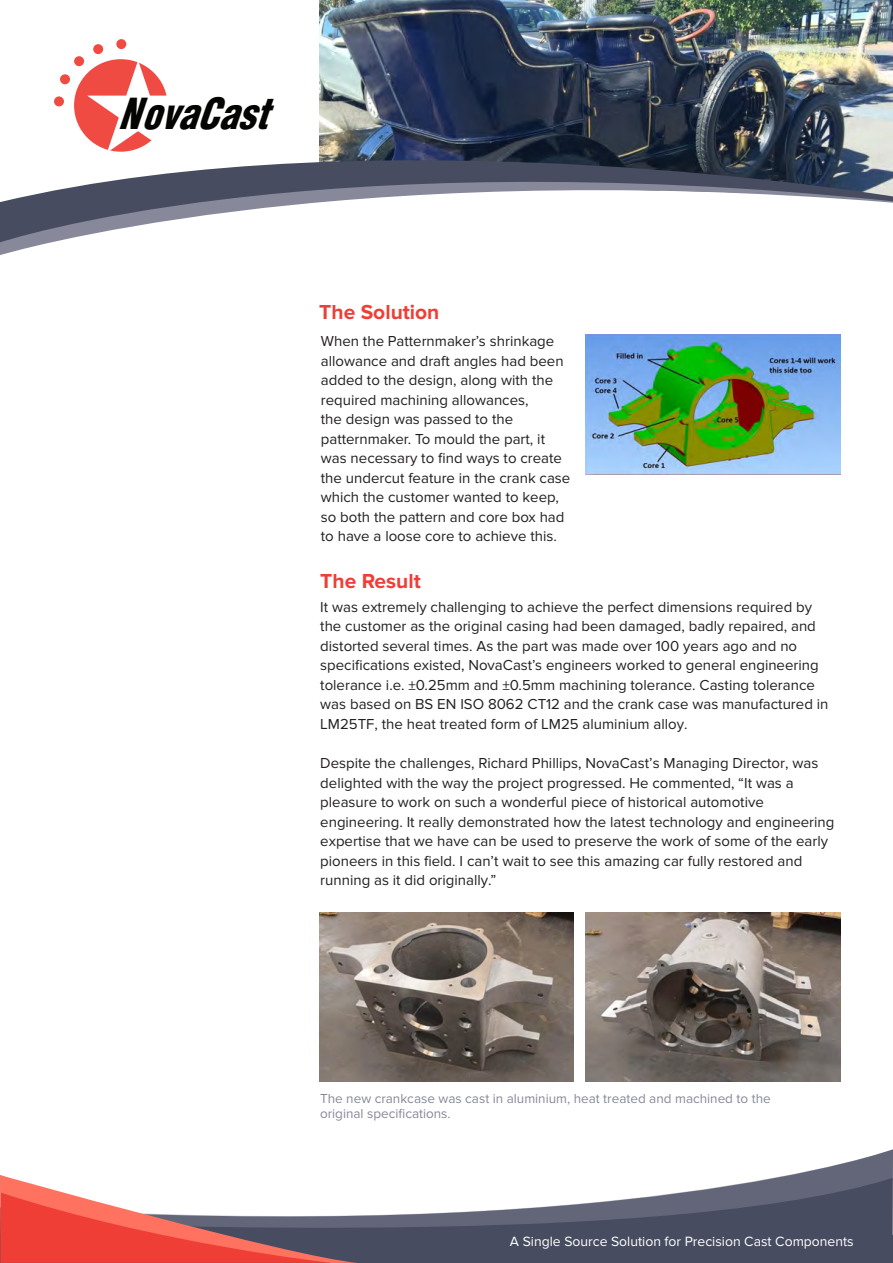
<style>
.page{position:relative;width:893px;height:1263px;background:#fff}
.page>*{position:absolute;margin:0;border:0;box-sizing:border-box;transform-origin:0 0}
.t1{font:italic 900 41.7px "Switzerland Cond";letter-spacing:.01em;color:#040503;scale:.9 1}
.t2{font:700 21px "Proxima Nova";color:#ef3e36}
.t3{font:15px/19.5px "Proxima Nova";color:#231f20}
.t4{font:13.95px "Proxima Nova";color:#fff}
.t5{font:13.5px "Proxima Nova";color:#87889a}
</style>
<div class="page">
<div style="left:0;top:1236px;width:893px;height:27px;background:#474c60"></div>
<div style="left:358px;top:1229px;width:535px;height:7px;background:#474c60"></div>
<svg style="left:358px;top:1149px;width:535px;height:80px"></svg>
<svg style="left:0;top:1175px;width:358px;height:88px"></svg>
<img style="left:320px;top:0;width:573px;height:111px">
<div style="left:74px;top:59px;width:94px;height:93px;background:#ef4b42;border-radius:50%"></div>
<div style="left:116px;top:39px;width:10px;height:10px;background:#ef4b42;border-radius:50%"></div>
<div style="left:54px;top:96px;width:10px;height:10px;background:#ef4b42;border-radius:50%"></div>
<div style="left:60px;top:74px;width:10px;height:10px;background:#ef4b42;border-radius:50%"></div>
<div style="left:74px;top:56px;width:10px;height:10px;background:#ef4b42;border-radius:50%"></div>
<div style="left:93px;top:44px;width:10px;height:10px;background:#ef4b42;border-radius:50%"></div>
<svg style="left:87px;top:60px;width:81px;height:51px"></svg>
<div style="left:152px;top:102px;width:25px;height:33px;background:#fff;border-radius:50%"></div>
<svg style="left:0;top:111px;width:893px;height:131px"></svg>
<img style="left:586px;top:335px;width:254px;height:139px">
<img style="left:319px;top:913px;width:254px;height:168px">
<img style="left:586px;top:913px;width:254px;height:168px">
<p class="t1" style="left:118px;top:87px;width:168px">NovaCast</p>
<p class="t2" style="left:319px;top:300px;width:122px">The Solution</p>
<p class="t3" style="left:321px;top:332px;width:251px">When the Patternmaker’s shrinkage allowance and draft angles had been added to the design, along with the required machining allowances,<br>the design was passed to the patternmaker. To mould the part, it was necessary to find ways to create the undercut feature in the crank case which the customer wanted to keep, so both the pattern and core box had to have a loose core to achieve this.</p>
<p class="t2" style="left:320px;top:569px;width:102px">The Result</p>
<p class="t3" style="left:320px;top:597px;width:510px">It was extremely challenging to achieve the perfect dimensions required by the customer as the original casing had been damaged, badly repaired, and distorted several times. As the part was made over 100 years ago and no specifications existed, NovaCast’s engineers worked to general engineering tolerance i.e. ±0.25mm and ±0.5mm machining tolerance. Casting tolerance was based on BS EN ISO 8062 CT12 and the crank case was manufactured in LM25TF, the heat treated form of LM25 aluminium alloy.</p>
<p class="t3" style="left:320px;top:753px;width:516px">Despite the challenges, Richard Phillips, NovaCast’s Managing Director, was delighted with the way the project progressed. He commented, “It was a pleasure to work on such a wonderful piece of historical automotive engineering. It really demonstrated how the latest technology and engineering expertise that we have can be used to preserve the work of some of the early pioneers in this field. I can’t wait to see this amazing car fully restored and running as it did originally.”</p>
<p class="t5" style="left:320px;top:1091px;width:452px">The new crankcase was cast in aluminium, heat treated and machined to the</p>
<p class="t5" style="left:320px;top:1106px;width:132px">original specifications.</p>
<p class="t4" style="left:510px;top:1233px;width:345px">A Single Source Solution for Precision Cast Components</p>
</div>
